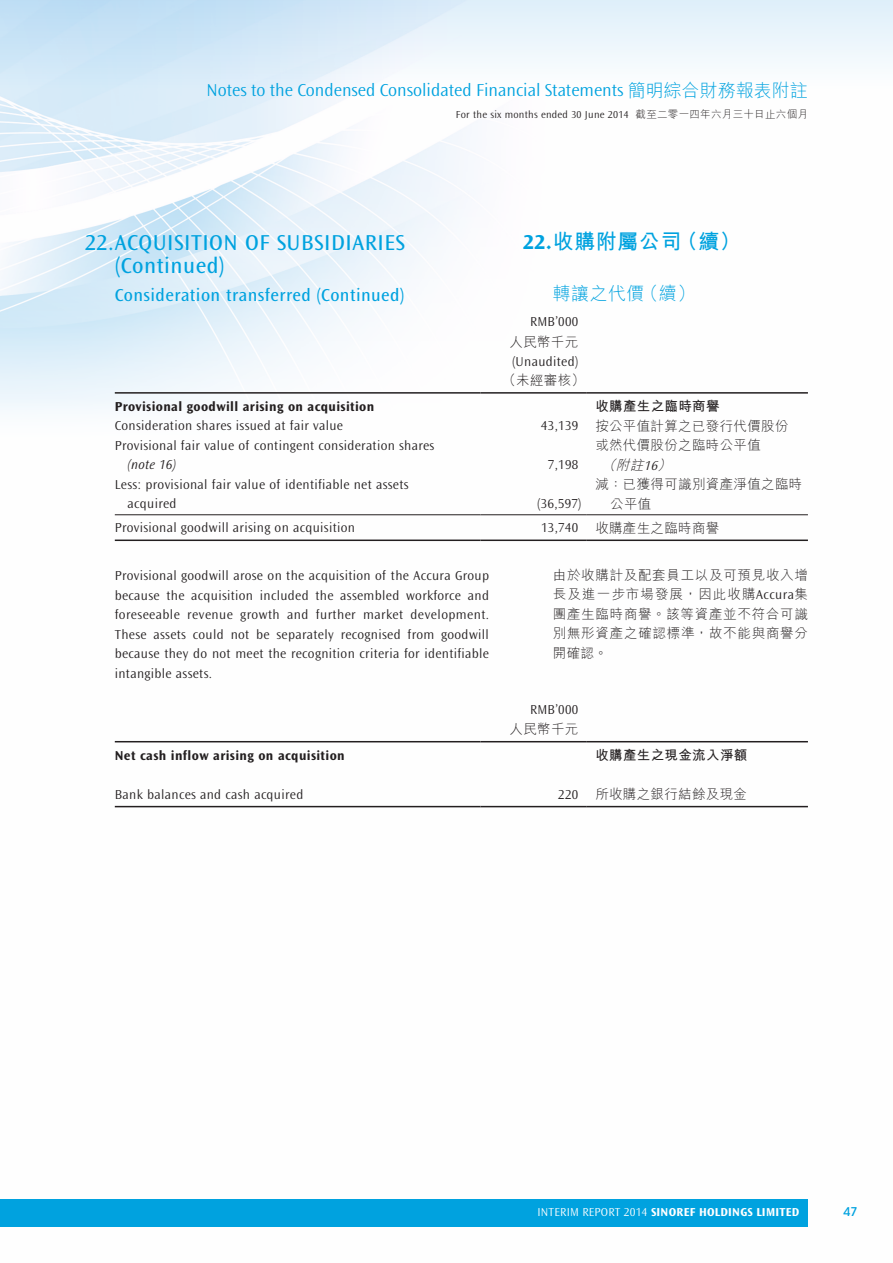
<style>
.page{position:relative;width:893px;height:1263px;background:#fff}
.page>*{position:absolute;margin:0;border:0;box-sizing:border-box;transform-origin:0 0}
.t1{font:22.5px/22.5px "Ocean Sans Std";letter-spacing:.025em;color:#00a2df}
.t2{font:700 21px "M Hei HK";letter-spacing:.025em;color:#00a2df}
.t3{font:300 18px "Ocean Sans Std";color:#00a2df}
.t4{font:18px "Ocean Sans Std";letter-spacing:.025em;color:#00a2df}
.t5{font:300 18px "M Hei HK";letter-spacing:.025em;color:#00a2df}
.t6{font:300 13.5px/19.5px "Ocean Sans Std";letter-spacing:.025em;color:#231f20}
.t7{font:300 13.5px/19.5px "M Hei HK";letter-spacing:.025em;color:#231f20}
.t8{font:700 13.5px "Ocean Sans Std";letter-spacing:.025em;color:#231f20}
.t9{font:700 13.5px "M Hei HK";letter-spacing:.025em;color:#231f20}
.t10{font:italic 300 13.5px "Ocean Sans Std";letter-spacing:.025em;color:#231f20}
.t11{font:700 12px "Ocean Sans Std";letter-spacing:.02em;color:#fff}
.t12{font:500 12px "ITC Avant Garde Std";color:#00a2df}
.t13{font:300 10.5px "Ocean Sans Std";letter-spacing:.025em;color:#231f20}
.s1{font-family:"M Hei HK"}
.s2{font-family:"Ocean Sans Std"}
.s3{font-style:italic}
.s4{font-family:"Ocean Sans Std";font-style:italic}
.s5{font-weight:300}
</style>
<div class="page">
<svg style="left:701px;top:0;width:192px;height:64px;fill:#e9f4fb"></svg>
<div style="left:0;top:1199px;width:808px;height:28px;background:#00a2df"></div>
<hr style="left:115px;top:392px;width:365px;height:2px;background:#231f20">
<hr style="left:480px;top:392px;width:107px;height:2px;background:#231f20">
<hr style="left:587px;top:392px;width:221px;height:2px;background:#231f20">
<hr style="left:115px;top:514px;width:365px;height:1px;background:#231f20">
<hr style="left:480px;top:514px;width:107px;height:1px;background:#231f20">
<hr style="left:587px;top:514px;width:221px;height:1px;background:#231f20">
<hr style="left:115px;top:539px;width:365px;height:2px;background:#231f20">
<hr style="left:480px;top:539px;width:107px;height:2px;background:#231f20">
<hr style="left:587px;top:539px;width:221px;height:2px;background:#231f20">
<hr style="left:115px;top:741px;width:365px;height:1px;background:#231f20">
<hr style="left:480px;top:741px;width:107px;height:1px;background:#231f20">
<hr style="left:587px;top:741px;width:221px;height:1px;background:#231f20">
<hr style="left:115px;top:806px;width:365px;height:1px;background:#231f20">
<hr style="left:480px;top:806px;width:107px;height:1px;background:#231f20">
<hr style="left:587px;top:806px;width:221px;height:1px;background:#231f20">
<h3 class="t3" style="left:207px;top:80px;width:603px">Notes to the Condensed Consolidated Financial Statements <span class="s1">簡明綜合財務報表附註</span></h3>
<p class="t13" style="left:456px;top:108px;width:354px">For the six months ended 30 June 2014 <span class="s1">截至二零一四年六月三十日止六個月</span></p>
<h1 class="t1" style="left:115px;top:232px;width:292px;text-indent:-30px">22.ACQUISITION OF SUBSIDIARIES (Continued)</h1>
<h3 class="t4" style="left:115px;top:285px;width:291px">Consideration transferred (Continued)</h3>
<h2 class="t2" style="left:523px;top:226px;width:219px"><span class="s2">22.</span> 收購附屬公司（續）</h2>
<h3 class="t5" style="left:553px;top:280px;width:144px">轉讓之代價（續）</h3>
<p class="t6" style="left:530px;top:312px;width:50px">RMB’000</p>
<p class="t7" style="left:509px;top:331px;width:70px">人民幣千元</p>
<p class="t6" style="left:512px;top:352px;width:68px">(Unaudited)</p>
<p class="t7" style="left:502px;top:370px;width:84px">（未經審核）</p>
<p class="t8" style="left:115px;top:399px;width:261px">Provisional goodwill arising on acquisition</p>
<p class="t9" style="left:595px;top:397px;width:126px">收購產生之臨時商譽</p>
<p class="t6" style="left:115px;top:416px;width:230px">Consideration shares issued at fair value</p>
<p class="t6" style="left:541px;top:416px;width:39px">43,139</p>
<p class="t7" style="left:595px;top:416px;width:195px">按公平值計算之已發行代價股份</p>
<p class="t6" style="left:115px;top:436px;width:321px">Provisional fair value of contingent consideration shares</p>
<p class="t10" style="left:128px;top:457px;width:50px">(note 16)</p>
<p class="t6" style="left:548px;top:455px;width:32px">7,198</p>
<p class="t7" style="left:602px;top:435px;width:160px;text-indent:-7px">或然代價股份之臨時公平值<span class="s3">（附註</span><span class="s4">16</span><span class="s3">）</span></p>
<p class="t6" style="left:128px;top:475px;width:282px;text-indent:-13px">Less: provisional fair value of identifiable net assets acquired</p>
<p class="t6" style="left:537px;top:494px;width:46px">(36,597)</p>
<p class="t7" style="left:610px;top:474px;width:194px;text-indent:-15px">減：已獲得可識別資產淨值之臨時公平值</p>
<p class="t6" style="left:115px;top:518px;width:242px">Provisional goodwill arising on acquisition</p>
<p class="t6" style="left:541px;top:518px;width:39px">13,740</p>
<p class="t7" style="left:595px;top:518px;width:126px">收購產生之臨時商譽</p>
<p class="t6" style="left:115px;top:566px;width:376px;text-align:justify">Provisional goodwill arose on the acquisition of the Accura Group because the acquisition included the assembled workforce and foreseeable revenue growth and further market development.<br>These assets could not be separately recognised from goodwill because they do not meet the recognition criteria for identifiable intangible assets.</p>
<p class="t6" style="left:530px;top:700px;width:50px">RMB’000</p>
<p class="t7" style="left:509px;top:719px;width:70px">人民幣千元</p>
<p class="t8" style="left:115px;top:748px;width:231px">Net cash inflow arising on acquisition</p>
<p class="t9" style="left:595px;top:745px;width:154px">收購產生之現金流入淨額</p>
<p class="t6" style="left:115px;top:785px;width:190px">Bank balances and cash acquired</p>
<p class="t6" style="left:558px;top:785px;width:22px">220</p>
<p class="t7" style="left:595px;top:784px;width:153px">所收購之銀行結餘及現金</p>
<p class="t7" style="left:553px;top:564px;width:257px;text-align:justify">由於收購計及配套員工以及可預見收入增長及進一步市場發展，因此收購<span class="s2">Accura</span>集團產生臨時商譽。該等資產並不符合可識別無形資產之確認標準，故不能與商譽分開確認。</p>
<p class="t11" style="left:537px;top:1205px;width:264px"><span class="s5">INTERIM REPORT 2014</span> SINOREF HOLDINGS LIMITED</p>
<p class="t12" style="left:843px;top:1204px;width:16px">47</p>
</div>
